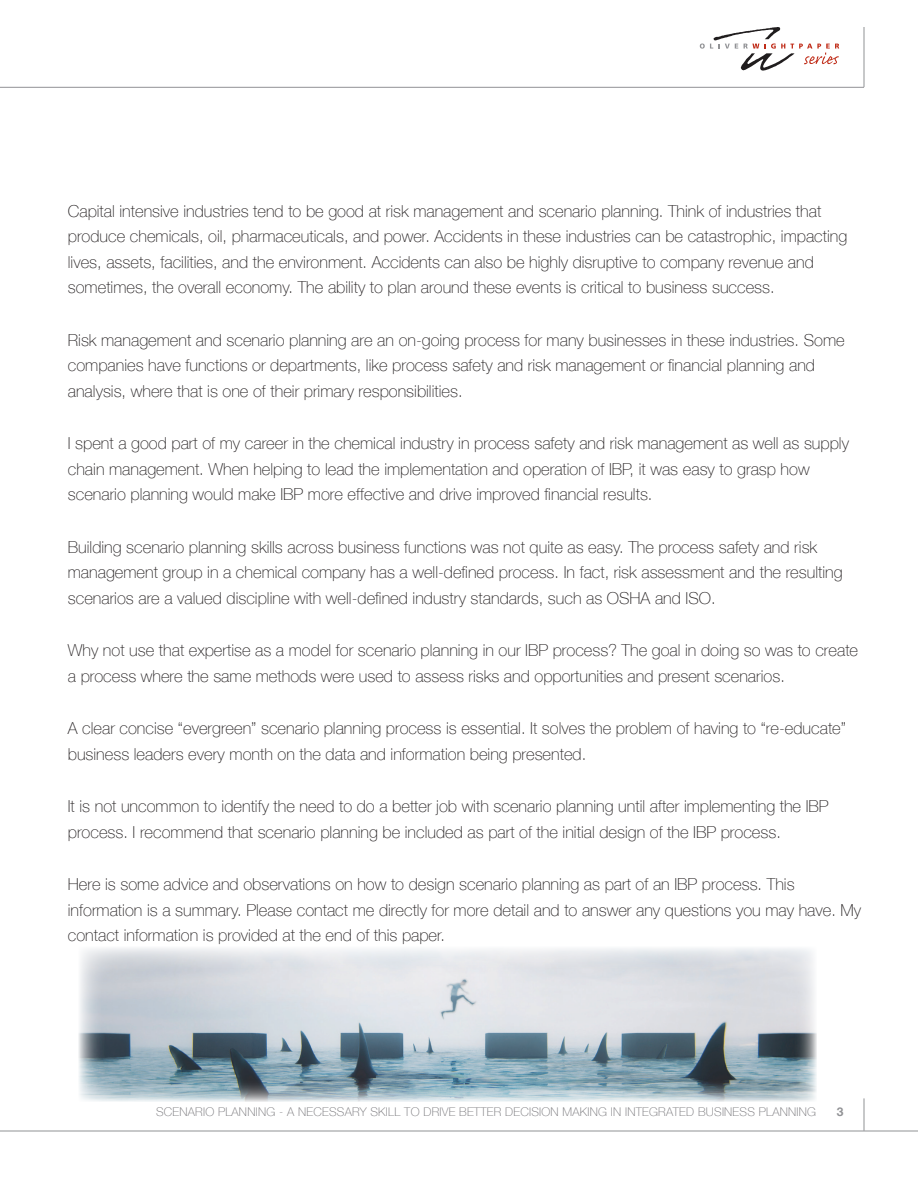
<style>
.page{position:relative;width:918px;height:1188px;background:#fff}
.page>*{position:absolute;margin:0;border:0;box-sizing:border-box;transform-origin:0 0}
.t1{font:100 16.5px/25.5px "Helvetica Neue LT Std";color:#231f20}
.t2{font:100 12px "Helvetica Neue LT Std";letter-spacing:.02em;color:#717074}
.t3{font:700 12px "Helvetica Neue LT Std";color:#919295}
</style>
<div class="page">
<hr style="left:0;top:87px;width:864px;height:1px;background:#919295">
<hr style="left:864px;top:27px;width:1px;height:60px;background:#919295">
<svg style="left:700px;top:27px;width:139px;height:44px"></svg>
<hr style="left:0;top:1131px;width:918px;height:1px;background:#919295">
<hr style="left:864px;top:1098px;width:1px;height:33px;background:#919295">
<img style="left:79px;top:948px;width:737px;height:153px">
<p class="t1" style="left:68px;top:198px;width:781px">Capital intensive industries tend to be good at risk management and scenario planning. Think of industries that produce chemicals, oil, pharmaceuticals, and power. Accidents in these industries can be catastrophic, impacting lives, assets, facilities, and the environment. Accidents can also be highly disruptive to company revenue and sometimes, the overall economy. The ability to plan around these events is critical to business success.</p>
<p class="t1" style="left:68px;top:327px;width:778px">Risk management and scenario planning are an on-going process for many businesses in these industries. Some companies have functions or departments, like process safety and risk management or financial planning and analysis, where that is one of their primary responsibilities.</p>
<p class="t1" style="left:68px;top:431px;width:783px">I spent a good part of my career in the chemical industry in process safety and risk management as well as supply chain management. When helping to lead the implementation and operation of IBP, it was easy to grasp how scenario planning would make IBP more effective and drive improved financial results.</p>
<p class="t1" style="left:68px;top:534px;width:776px">Building scenario planning skills across business functions was not quite as easy. The process safety and risk management group in a chemical company has a well-defined process. In fact, risk assessment and the resulting scenarios are a valued discipline with well-defined industry standards, such as OSHA and ISO.</p>
<p class="t1" style="left:68px;top:638px;width:792px">Why not use that expertise as a model for scenario planning in our IBP process? The goal in doing so was to create a process where the same methods were used to assess risks and opportunities and present scenarios.</p>
<p class="t1" style="left:68px;top:716px;width:780px">A clear concise “evergreen” scenario planning process is essential. It solves the problem of having to “re-educate” business leaders every month on the data and information being presented.</p>
<p class="t1" style="left:68px;top:794px;width:762px">It is not uncommon to identify the need to do a better job with scenario planning until after implementing the IBP process. I recommend that scenario planning be included as part of the initial design of the IBP process.</p>
<p class="t1" style="left:68px;top:872px;width:795px">Here is some advice and observations on how to design scenario planning as part of an IBP process. This information is a summary. Please contact me directly for more detail and to answer any questions you may have. My contact information is provided at the end of this paper.</p>
<p class="t2" style="left:156px;top:1105px;width:661px">SCENARIO PLANNING - A NECESSARY SKILL TO DRIVE BETTER DECISION MAKING IN INTEGRATED BUSINESS PLANNING</p>
<p class="t3" style="left:837px;top:1104px;width:8px">3</p>
</div>
